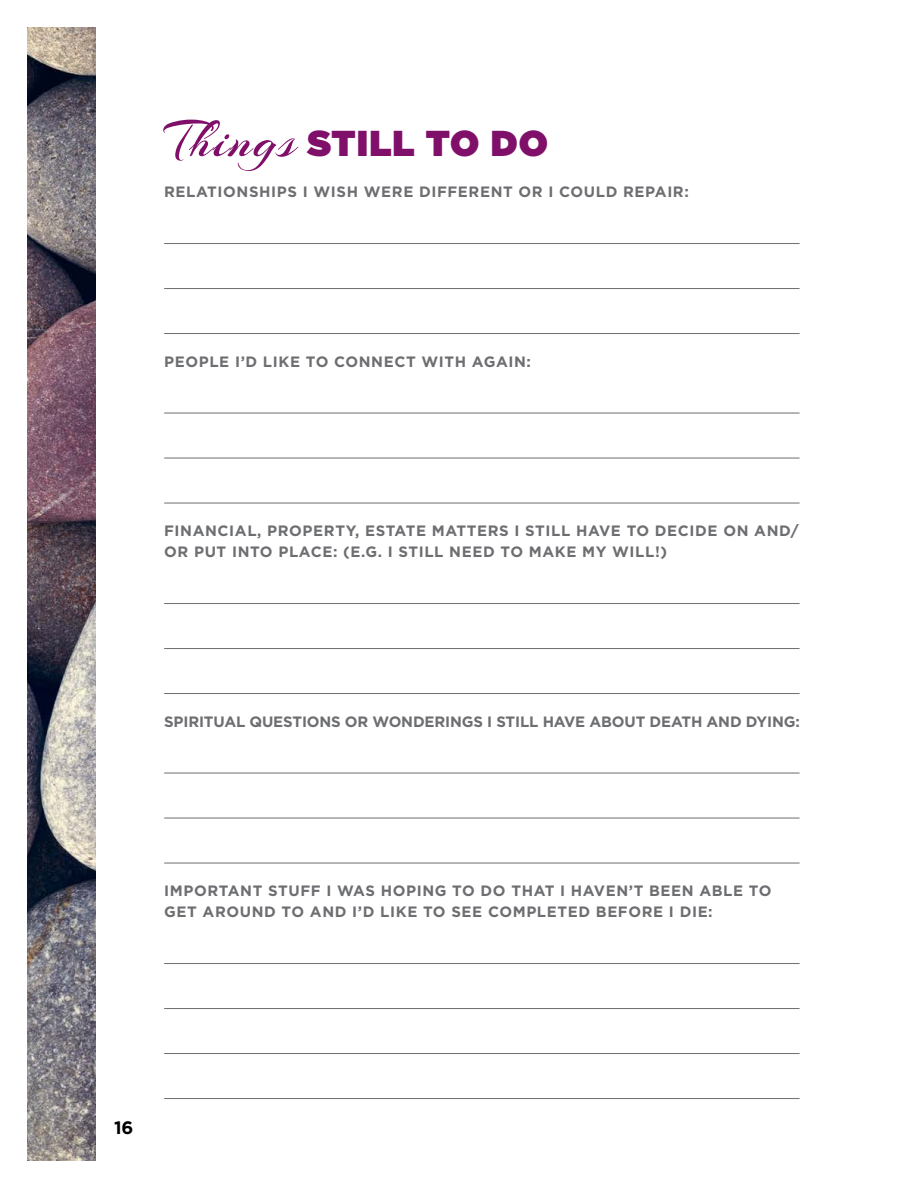
<style>
.page{position:relative;width:918px;height:1188px;background:#fff}
.page>*{position:absolute;margin:0;border:0;box-sizing:border-box;transform-origin:0 0}
.t1{font:900 36px "Gotham";letter-spacing:.03em;color:#800f69}
.t2{font:700 18px "Gotham";color:#000}
.t3{font:700 15px/21px "Gotham";letter-spacing:.04em;color:#6d6e71}
.t4{font:700 15px "Gotham";letter-spacing:-.01em;color:#6d6e71}
.s1{font-family:"Arizonia";font-weight:400;font-size:55.5px}
</style>
<div class="page">
<img style="left:27px;top:27px;width:68px;height:1134px">
<hr style="left:164px;top:243px;width:636px;height:1px;background:#6d6e71">
<hr style="left:164px;top:288px;width:636px;height:1px;background:#6d6e71">
<hr style="left:164px;top:333px;width:636px;height:1px;background:#6d6e71">
<hr style="left:164px;top:413px;width:636px;height:1px;background:#6d6e71">
<hr style="left:164px;top:458px;width:636px;height:1px;background:#6d6e71">
<hr style="left:164px;top:503px;width:636px;height:1px;background:#6d6e71">
<hr style="left:164px;top:603px;width:636px;height:1px;background:#6d6e71">
<hr style="left:164px;top:648px;width:636px;height:1px;background:#6d6e71">
<hr style="left:164px;top:693px;width:636px;height:1px;background:#6d6e71">
<hr style="left:164px;top:773px;width:636px;height:1px;background:#6d6e71">
<hr style="left:164px;top:818px;width:636px;height:1px;background:#6d6e71">
<hr style="left:164px;top:863px;width:636px;height:1px;background:#6d6e71">
<hr style="left:164px;top:963px;width:636px;height:1px;background:#6d6e71">
<hr style="left:164px;top:1008px;width:636px;height:1px;background:#6d6e71">
<hr style="left:164px;top:1053px;width:636px;height:1px;background:#6d6e71">
<hr style="left:164px;top:1098px;width:636px;height:1px;background:#6d6e71">
<h1 class="t1" style="left:164px;top:121px;width:385px"><span class="s1">Things</span> STILL TO DO</h1>
<p class="t3" style="left:164px;top:181px;width:526px">RELATIONSHIPS I WISH WERE DIFFERENT OR I COULD REPAIR:</p>
<p class="t3" style="left:164px;top:351px;width:368px">PEOPLE I’D LIKE TO CONNECT WITH AGAIN:</p>
<p class="t3" style="left:164px;top:520px;width:636px">FINANCIAL, PROPERTY, ESTATE MATTERS I STILL HAVE TO DECIDE ON AND/<br>OR PUT INTO PLACE: (E.G. I STILL NEED TO MAKE MY WILL!)</p>
<p class="t4" style="left:164px;top:711px;width:637px">SPIRITUAL QUESTIONS OR WONDERINGS I STILL HAVE ABOUT DEATH AND DYING:</p>
<p class="t3" style="left:164px;top:880px;width:609px">IMPORTANT STUFF I WAS HOPING TO DO THAT I HAVEN’T BEEN ABLE TO<br>GET AROUND TO AND I’D LIKE TO SEE COMPLETED BEFORE I DIE:</p>
<p class="t2" style="left:114px;top:1116px;width:21px">16</p>
</div>
